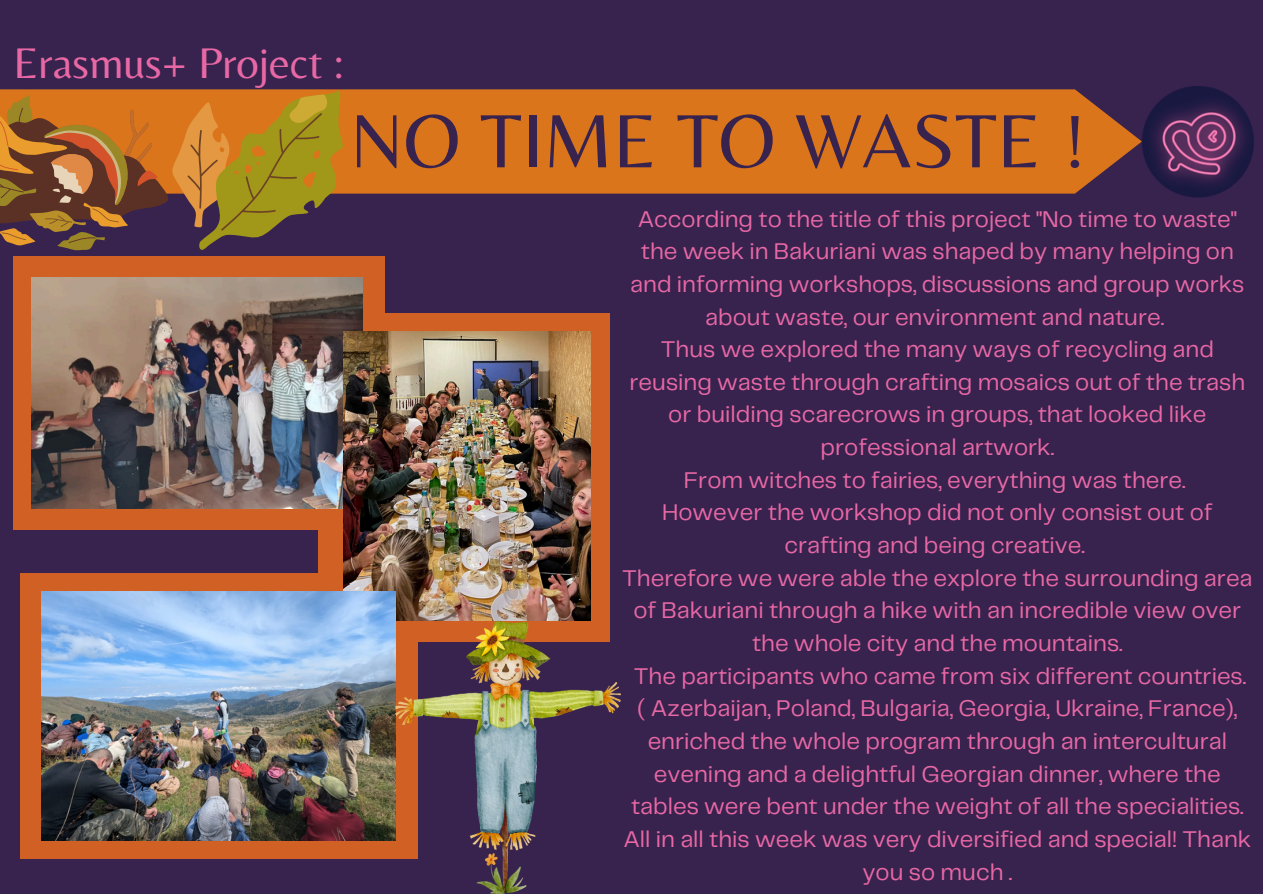
<style>
.page{position:relative;width:1263px;height:894px;background:#fff}
.page>*{position:absolute;margin:0;border:0;box-sizing:border-box;transform-origin:0 0}
.t1{font:78.45px "Belleza";color:#38234e}
.t2{font:44.55px "Belleza";color:#e868a5}
.t3{font:23.55px/32.7px "Telegraf";color:#e868a5;text-align:center}
</style>
<div class="page">
<div style="left:0;top:0;width:1263px;height:893px;background:#38234e"></div>
<div style="left:343px;top:89px;width:798px;height:104px;background:#db751b"></div>
<svg style="left:0;top:89px;width:343px;height:161px"></svg>
<div style="left:13px;top:256px;width:371px;height:273px;background:#d16024"></div>
<div style="left:20px;top:572px;width:398px;height:286px;background:#d16024"></div>
<div style="left:319px;top:313px;width:291px;height:328px;background:#d16024"></div>
<img style="left:31px;top:277px;width:331px;height:231px">
<img style="left:344px;top:332px;width:246px;height:288px">
<img style="left:41px;top:591px;width:355px;height:249px">
<img style="left:396px;top:621px;width:225px;height:271px">
<img style="left:1141px;top:86px;width:113px;height:111px">
<p class="t2" style="left:13px;top:36px;width:332px">Erasmus+ Project :</p>
<p class="t1" style="left:350px;top:94px;width:738px">NO TIME TO WASTE !</p>
<p class="t3" style="left:630px;top:203px;width:616px">According to the title of this project "No time to waste" the week in Bakuriani was shaped by many helping on and informing workshops, discussions and group works about waste, our environment and nature.</p>
<p class="t3" style="left:629px;top:334px;width:617px">Thus we explored the many ways of recycling and reusing waste through crafting mosaics out of the trash or building scarecrows in groups, that looked like professional artwork.</p>
<p class="t3" style="left:684px;top:464px;width:503px">From witches to fairies, everything was there.</p>
<p class="t3" style="left:662px;top:497px;width:552px">However the workshop did not only consist out of crafting and being creative.</p>
<p class="t3" style="left:622px;top:562px;width:632px">Therefore we were able the explore the surrounding area of Bakuriani through a hike with an incredible view over the whole city and the mountains.</p>
<p class="t3" style="left:623px;top:660px;width:629px">The participants who came from six different countries.<br>( Azerbaijan, Poland, Bulgaria, Georgia, Ukraine, France), enriched the whole program through an intercultural evening and a delightful Georgian dinner, where the tables were bent under the weight of all the specialities.<br>All in all this week was very diversified and special! Thank you so much .</p>
</div>
